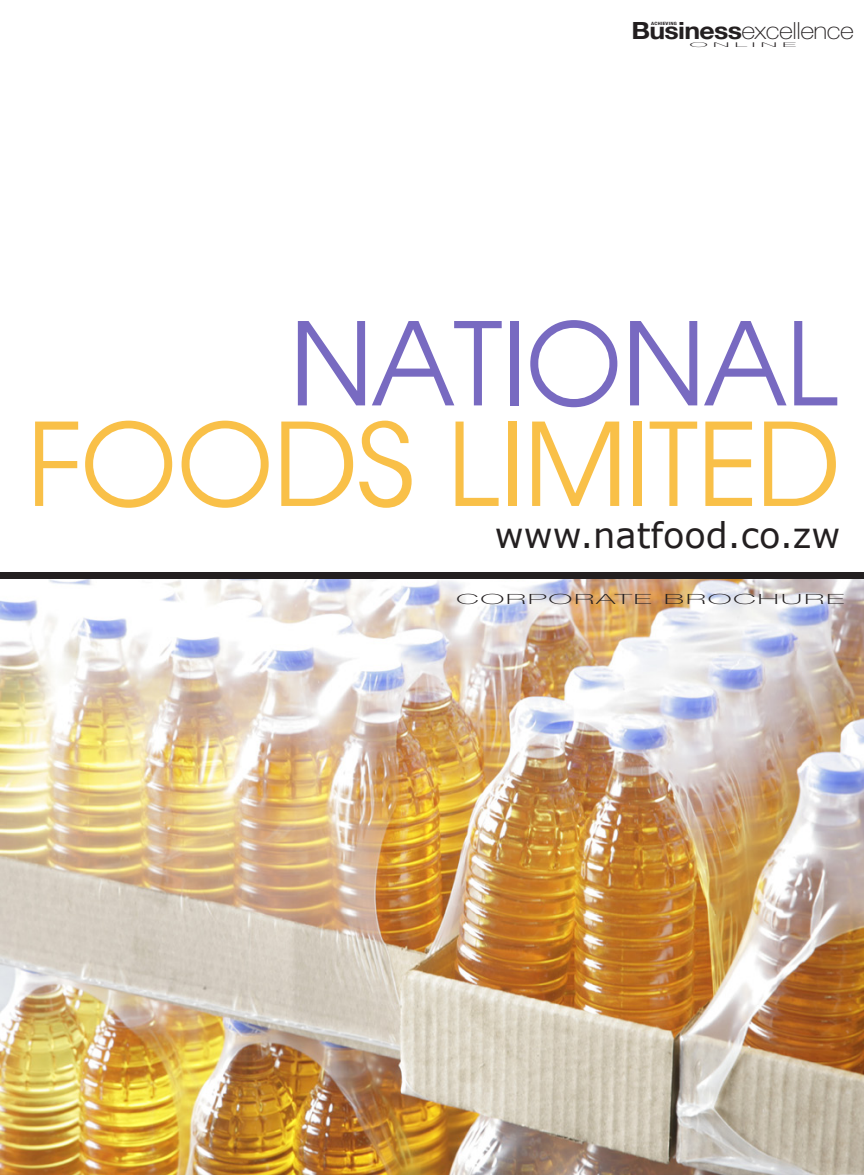
<style>
.page{position:relative;width:864px;height:1175px;background:#fff}
.page>*{position:absolute;margin:0;border:0;box-sizing:border-box;transform-origin:0 0}
.t1{font:114px "Avante";letter-spacing:-.02em;color:#f9c048}
.t2{font:114px "Avante";letter-spacing:-.02em;color:#786ac1}
.t3{font:35.25px "Verdana";color:#231f20}
.t4{font:100 23.7px "Helvetica Neue";letter-spacing:-.02em;color:#231f20;scale:1.13 1}
.t5{font:100 14.1px "Helvetica Neue";letter-spacing:.05em;color:#231f20;scale:2.3 1}
.t6{font:100 6.6px "Helvetica Neue";letter-spacing:.19em;color:#231f20;scale:3.82 1}
.t7{font:700 condensed 4.35px "Helvetica Neue";letter-spacing:.05em;color:#231f20;scale:1.25 1}
.s1{font-weight:700}
</style>
<div class="page">
<img style="left:0;top:579px;width:864px;height:595px">
<div style="left:0;top:572px;width:864px;height:7px;background:#231f20"></div>
<p class="t4" style="left:631px;top:17px;width:199px"><span class="s1">Business</span>excellence</p>
<p class="t7" style="left:651px;top:21px;width:22px">ACHIEVING</p>
<p class="t6" style="left:689px;top:41px;width:29px">ONLINE</p>
<p class="t2" style="left:290px;top:293px;width:552px">NATIONAL</p>
<p class="t1" style="left:27px;top:394px;width:815px">FOODS LIMITED</p>
<p class="t3" style="left:495px;top:512px;width:347px">www.natfood.co.zw</p>
<p class="t5" style="left:456px;top:591px;width:170px">CORPORATE BROCHURE</p>
</div>
